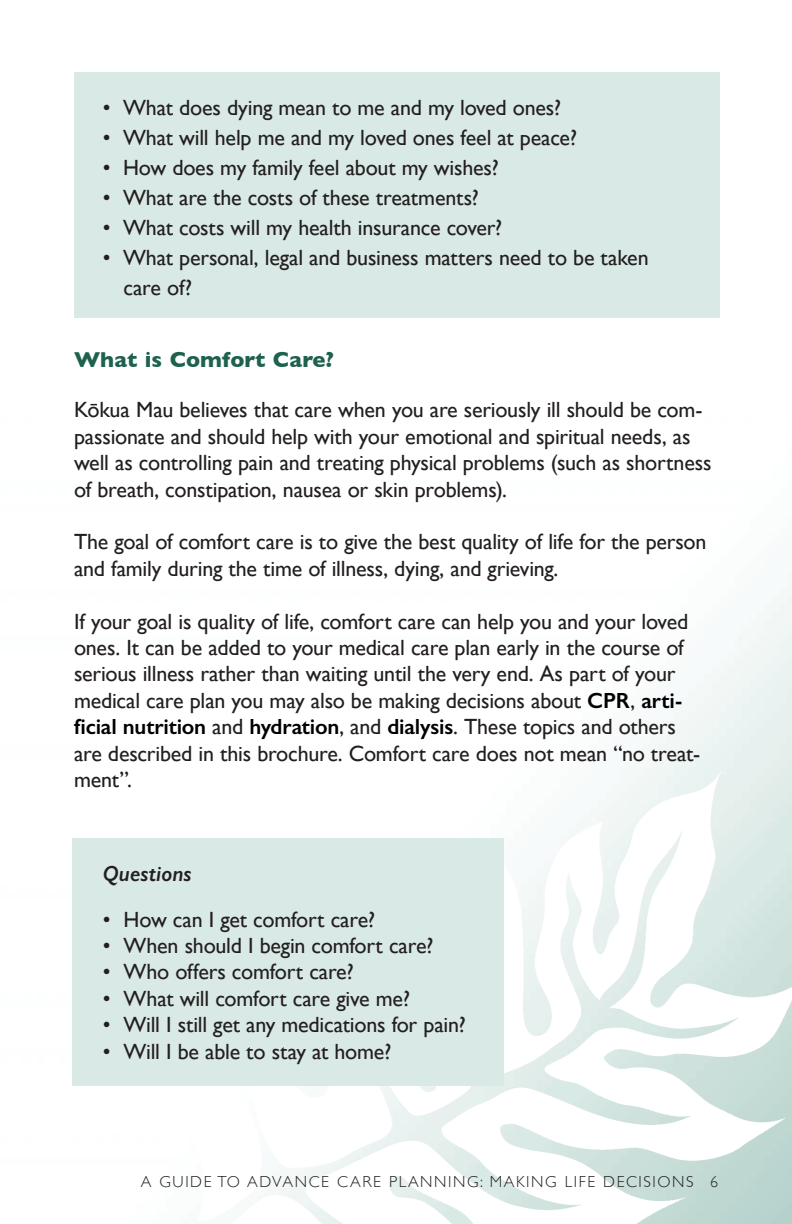
<style>
.page{position:relative;width:792px;height:1224px;background:#fff}
.page>*{position:absolute;margin:0;border:0;box-sizing:border-box;transform-origin:0 0}
.t1{font:22px/26.4px "Gill Sans";letter-spacing:-.01em;color:#231f20}
.t2{font:700 22px "Gill Sans";letter-spacing:.005em;color:#1e614f}
.t3{font:italic 600 22px "Gill Sans";letter-spacing:.005em;color:#231f20}
.t4{font:300 16px "Gill Sans";letter-spacing:.1em;color:#231f20}
.s1{font-weight:600;color:#000}
</style>
<div class="page">
<img style="left:159px;top:764px;width:633px;height:460px">
<div style="left:75px;top:72px;width:645px;height:246px;background:#d9e9e5"></div>
<div style="left:73px;top:838px;width:431px;height:248px;background:#d9e9e5"></div>
<p class="t1" style="left:103px;top:94px;width:460px">• What does dying mean to me and my loved ones?</p>
<p class="t1" style="left:103px;top:124px;width:476px">• What will help me and my loved ones feel at peace?</p>
<p class="t1" style="left:103px;top:154px;width:398px">• How does my family feel about my wishes?</p>
<p class="t1" style="left:103px;top:184px;width:378px">• What are the costs of these treatments?</p>
<p class="t1" style="left:103px;top:214px;width:401px">• What costs will my health insurance cover?</p>
<p class="t1" style="left:103px;top:244px;width:547px">• What personal, legal and business matters need to be taken</p>
<p class="t1" style="left:124px;top:274px;width:70px">care of?</p>
<p class="t2" style="left:74px;top:342px;width:262px">What is Comfort Care?</p>
<p class="t1" style="left:74px;top:396px;width:639px">Kokua Mau believes that care when you are seriously ill should be com&shy;passionate and should help with your emotional and spiritual needs, as well as controlling pain and treating physical problems (such as shortness of breath, constipation, nausea or skin problems).</p>
<p class="t1" style="left:74px;top:528px;width:634px">The goal of comfort care is to give the best quality of life for the person and family during the time of illness, dying, and grieving.</p>
<p class="t1" style="left:74px;top:608px;width:628px">If your goal is quality of life, comfort care can help you and your loved ones. It can be added to your medical care plan early in the course of serious illness rather than waiting until the very end. As part of your medical care plan you may also be making decisions about <span class="s1">CPR</span>, <span class="s1">arti&shy;ficial nutrition</span> and <span class="s1">hydration</span>, and <span class="s1">dialysis</span>. These topics and others are described in this brochure. Comfort care does not mean “no treat&shy;ment”.</p>
<p class="t3" style="left:103px;top:860px;width:90px">Questions</p>
<p class="t1" style="left:103px;top:906px;width:274px">• How can I get comfort care?</p>
<p class="t1" style="left:103px;top:932px;width:332px">• When should I begin comfort care?</p>
<p class="t1" style="left:103px;top:958px;width:253px">• Who offers comfort care?</p>
<p class="t1" style="left:103px;top:985px;width:309px">• What will comfort care give me?</p>
<p class="t1" style="left:103px;top:1011px;width:365px">• Will I still get any medications for pain?</p>
<p class="t1" style="left:103px;top:1038px;width:290px">• Will I be able to stay at home?</p>
<p class="t4" style="left:141px;top:1170px;width:579px">A GUIDE TO ADVANCE CARE PLANNING: MAKING LIFE DECISIONS 6</p>
</div>
